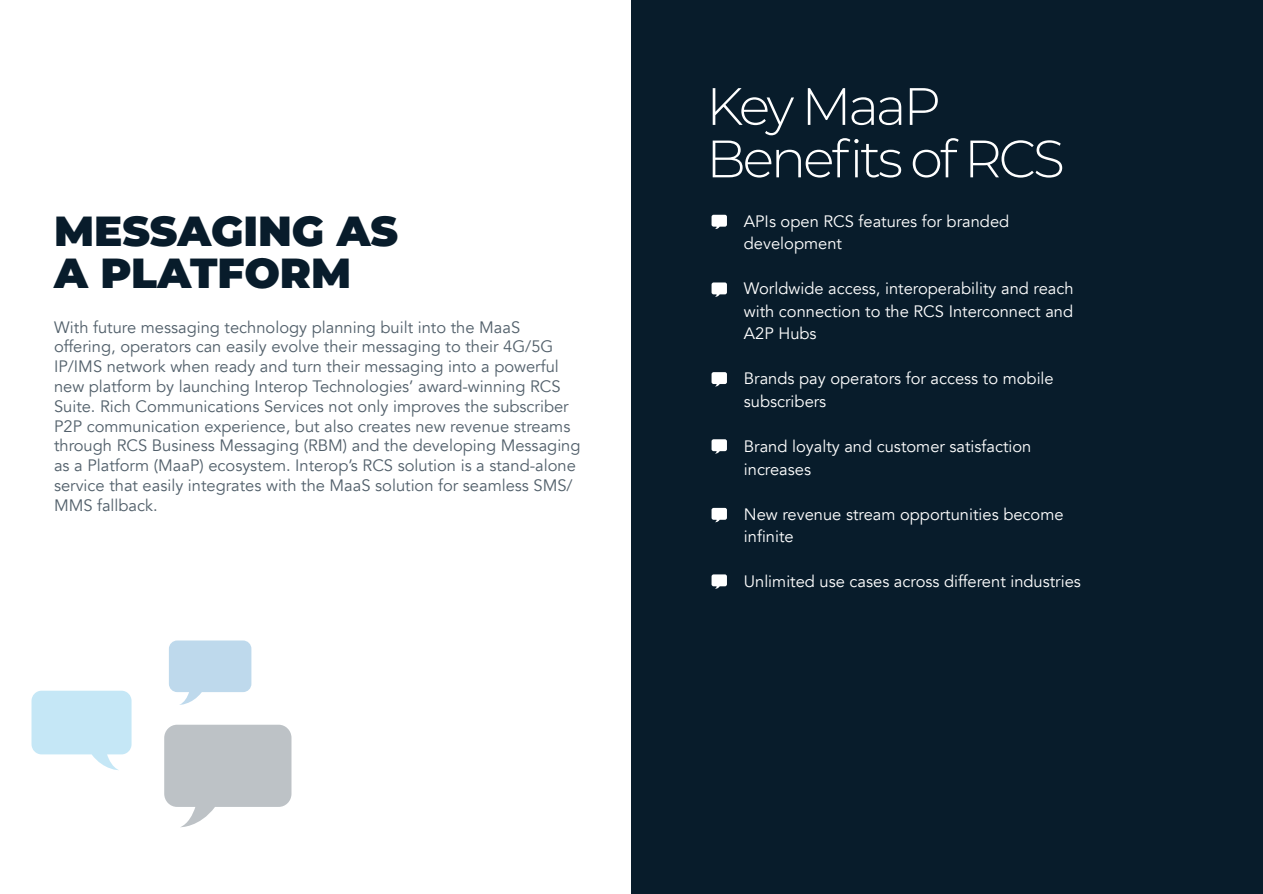
<style>
.page{position:relative;width:1263px;height:894px;background:#fff}
.page>*{position:absolute;margin:0;border:0;box-sizing:border-box;transform-origin:0 0}
.t1{font:300 52.5px "Montserrat";letter-spacing:-.06em;color:#fff}
.t2{font:900 42px "Montserrat";color:#081c2b}
.t3{font:16.5px/19.8px "Avenir";color:#52606b}
.t4{font:16.5px/22.5px "Avenir";color:#fff}
</style>
<div class="page">
<div style="left:631px;top:0;width:632px;height:893px;background:#081c2b"></div>
<svg style="left:32px;top:690px;width:100px;height:80px"></svg>
<svg style="left:164px;top:724px;width:127px;height:103px"></svg>
<svg style="left:169px;top:640px;width:82px;height:65px"></svg>
<svg style="left:711px;top:215px;width:16px;height:14px"></svg>
<svg style="left:711px;top:282px;width:16px;height:15px"></svg>
<svg style="left:711px;top:372px;width:16px;height:15px"></svg>
<svg style="left:711px;top:439px;width:16px;height:15px"></svg>
<svg style="left:711px;top:507px;width:16px;height:16px"></svg>
<svg style="left:711px;top:574px;width:16px;height:15px"></svg>
<p class="t2" style="left:54px;top:200px;width:346px">MESSAGING AS</p>
<p class="t2" style="left:54px;top:242px;width:299px">A PLATFORM</p>
<p class="t3" style="left:54px;top:317px;width:528px">With future messaging technology planning built into the MaaS offering, operators can easily evolve their messaging to their 4G/5G IP/IMS network when ready and turn their messaging into a powerful new platform by launching Interop Technologies’ award-winning RCS Suite. Rich Communications Services not only improves the subscriber P2P communication experience, but also creates new revenue streams through RCS Business Messaging (RBM) and the developing Messaging as a Platform (MaaP) ecosystem. Interop’s RCS solution is a stand-alone service that easily integrates with the MaaS solution for seamless SMS/ MMS fallback.</p>
<p class="t1" style="left:706px;top:71px;width:236px">Key MaaP</p>
<p class="t1" style="left:706px;top:123px;width:360px">Benefits of RCS</p>
<p class="t4" style="left:744px;top:210px;width:267px">APIs open RCS features for branded development</p>
<p class="t4" style="left:744px;top:277px;width:331px;text-align:justify">Worldwide access, interoperability and reach with connection to the RCS Interconnect and A2P Hubs</p>
<p class="t4" style="left:744px;top:367px;width:311px">Brands pay operators for access to mobile subscribers</p>
<p class="t4" style="left:744px;top:435px;width:289px">Brand loyalty and customer satisfaction increases</p>
<p class="t4" style="left:744px;top:502px;width:321px">New revenue stream opportunities become infinite</p>
<p class="t4" style="left:744px;top:570px;width:338px">Unlimited use cases across different industries</p>
</div>
